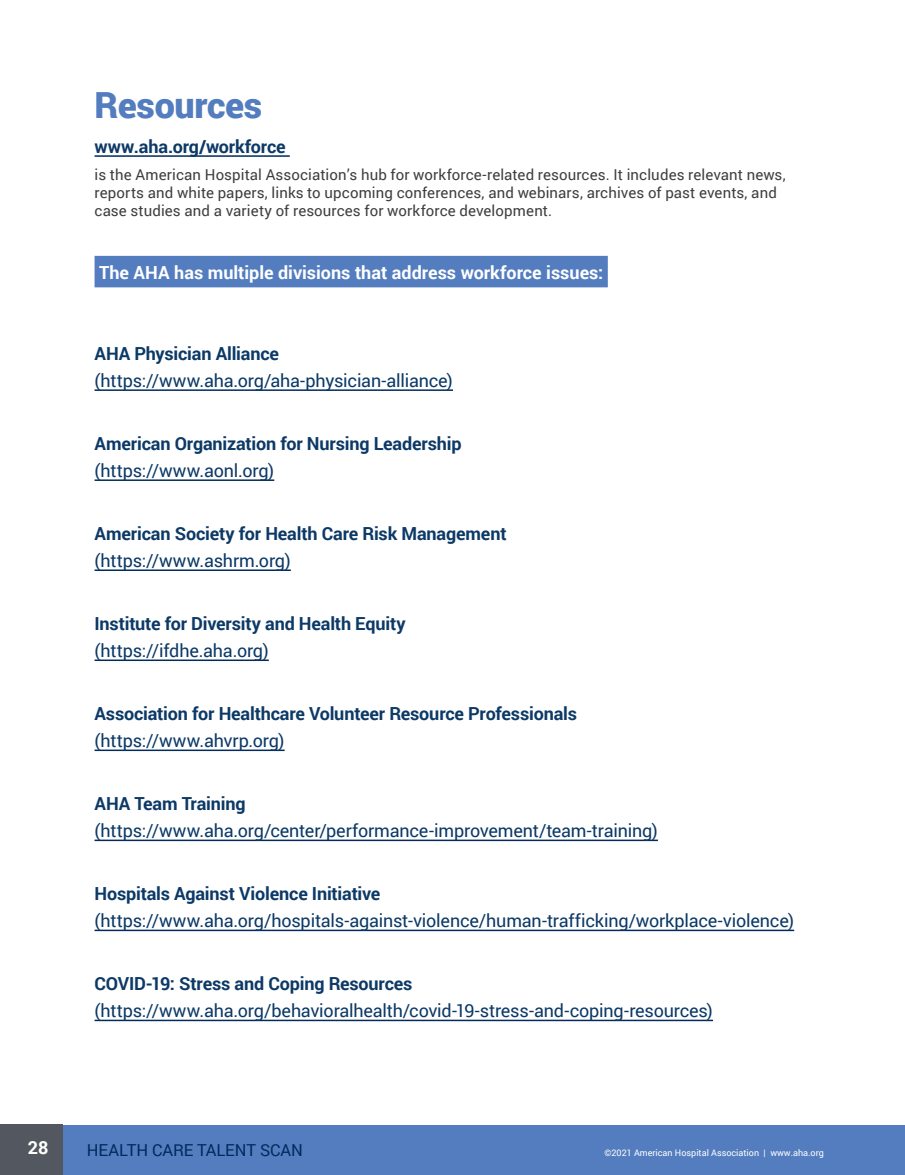
<style>
.page{position:relative;width:905px;height:1175px;background:#fff}
.page>*{position:absolute;margin:0;border:0;box-sizing:border-box;transform-origin:0 0}
.Head_1{font:900 36px "Roboto";letter-spacing:-.01em;color:#537dbf}
.URL_PARH{font:18px/27px "Roboto";letter-spacing:-.01em;color:#0c3966}
.URL_PARH-2{font:700 18px/27px "Roboto";letter-spacing:-.01em;color:#0c3966}
.Subhead_2_-_bar{font:700 18px "Roboto";color:#fff}
.Subhead_2{font:700 18px "Roboto";letter-spacing:-.01em;color:#0c3966}
.t1{font:16.5px "Roboto";letter-spacing:-.005em;color:#002b5c}
.Body{font:15px/18px "Roboto";letter-spacing:.005em;color:#3e3e3f}
.t2{font:9px "Roboto";color:#fff}
.s1{font-weight:700}
.s2{font-weight:400}
</style>
<div class="page">
<hr style="left:904px;top:1124px;width:1px;height:50px;background:#537dbf">
<div style="left:49px;top:1124px;width:855px;height:50px;background:#537dbf"></div>
<div style="left:0;top:1124px;width:62px;height:50px;background:#535860"></div>
<hr style="left:94px;top:155px;width:196px;height:2px;background:#002b5c">
<div style="left:94px;top:256px;width:513px;height:31px;background:#537dbf"></div>
<hr style="left:94px;top:389px;width:359px;height:2px;background:#002b5c">
<hr style="left:94px;top:479px;width:180px;height:2px;background:#002b5c">
<hr style="left:94px;top:569px;width:197px;height:2px;background:#002b5c">
<hr style="left:94px;top:659px;width:175px;height:2px;background:#002b5c">
<hr style="left:94px;top:749px;width:190px;height:2px;background:#002b5c">
<hr style="left:94px;top:839px;width:564px;height:2px;background:#002b5c">
<hr style="left:94px;top:929px;width:700px;height:2px;background:#002b5c">
<hr style="left:94px;top:1019px;width:619px;height:2px;background:#002b5c">
<p class="Head_1" style="left:94px;top:80px;width:169px">Resources</p>
<p class="Subhead_2" style="left:94px;top:134px;width:193px">www.aha.org/workforce</p>
<p class="Body" style="left:94px;top:165px;width:692px">is the American Hospital Association’s hub for workforce-related resources. It includes relevant news, reports and white papers, links to upcoming conferences, and webinars, archives of past events, and case studies and a variety of resources for workforce development.</p>
<p class="Subhead_2_-_bar" style="left:99px;top:260px;width:506px">The AHA has multiple divisions that address workforce issues:</p>
<p class="URL_PARH" style="left:94px;top:339px;width:360px"><span class="s1">AHA Physician Alliance </span>(https://www.aha.org/aha-physician-alliance)</p>
<p class="URL_PARH-2" style="left:94px;top:429px;width:368px">American Organization for Nursing Leadership <span class="s2">(https://www.aonl.org)</span></p>
<p class="URL_PARH-2" style="left:94px;top:519px;width:413px">American Society for Health Care Risk Management <span class="s2">(https://www.ashrm.org)</span></p>
<p class="URL_PARH-2" style="left:94px;top:609px;width:312px">Institute for Diversity and Health Equity <span class="s2">(https://ifdhe.aha.org)</span></p>
<p class="URL_PARH-2" style="left:94px;top:699px;width:484px">Association for Healthcare Volunteer Resource Professionals <span class="s2">(https://www.ahvrp.org)</span></p>
<p class="URL_PARH" style="left:94px;top:789px;width:565px"><span class="s1">AHA Team Training </span>(https://www.aha.org/center/performance-improvement/team-training)</p>
<p class="URL_PARH" style="left:94px;top:879px;width:701px"><span class="s1">Hospitals Against Violence Initiative </span>(https://www.aha.org/hospitals-against-violence/human-trafficking/workplace-violence)</p>
<p class="URL_PARH" style="left:94px;top:969px;width:620px"><span class="s1">COVID-19: Stress and Coping Resources </span>(https://www.aha.org/behavioralhealth/covid-19-stress-and-coping-resources)</p>
<p class="Subhead_2_-_bar" style="left:28px;top:1135px;width:22px">28</p>
<p class="t1" style="left:87px;top:1138px;width:218px">HEALTH CARE TALENT SCAN</p>
<p class="t2" style="left:604px;top:1146px;width:221px">©2021 American Hospital Association | www.aha.org</p>
</div>
